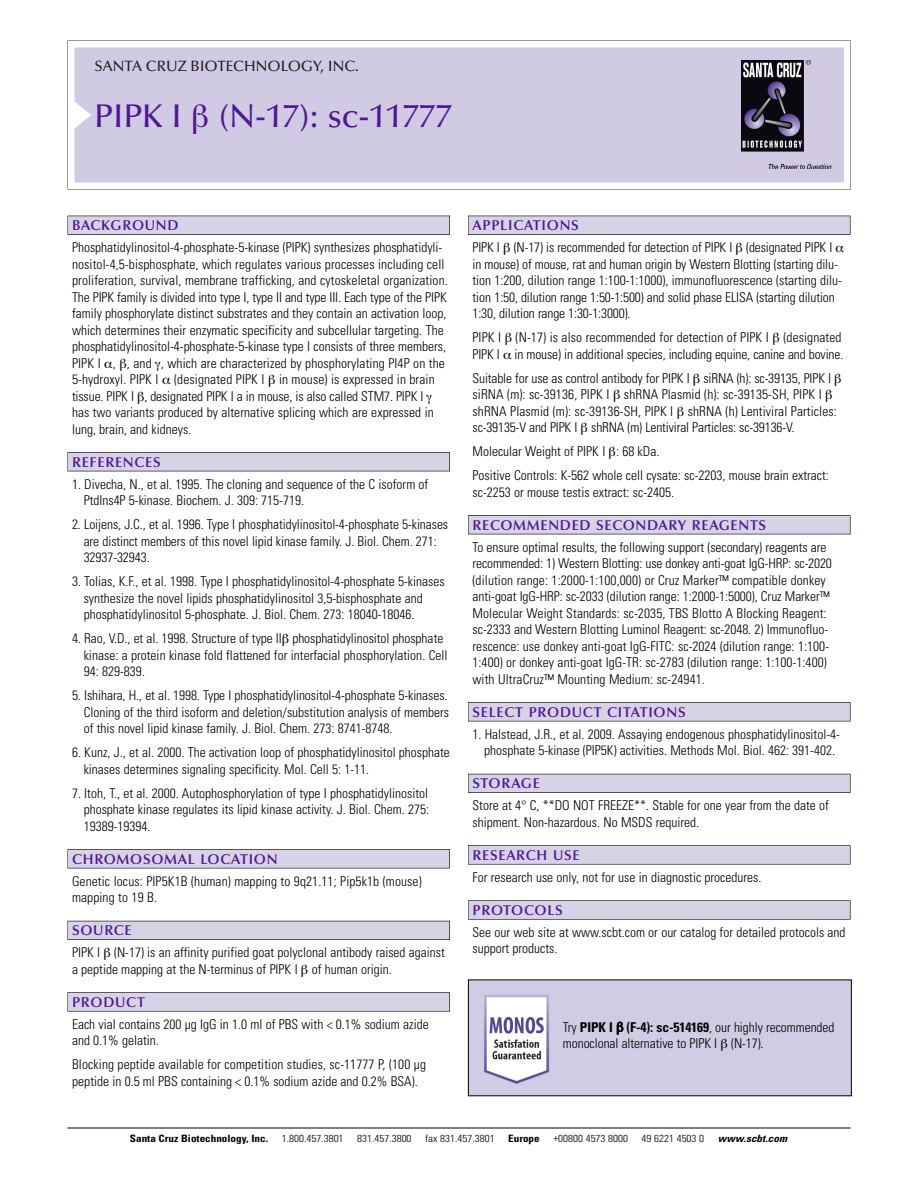
<style>
.page{position:relative;width:918px;height:1188px;background:#fff}
.page>*{position:absolute;margin:0;border:0;box-sizing:border-box;transform-origin:0 0}
.t1{font:500 33px "Optima";color:#511695}
.t2{font:500 15px "Optima";color:#231f20}
.t3{font:600 14.25px "Optima";letter-spacing:.05em;color:#511695}
.t4{font:300 condensed 13.5px/16.5px "Univers";color:#000}
.t5{font:300 condensed 10.2px "Univers";color:#000;scale:1.1 1}
.t6{font:700 condensed 10.2px "Univers";color:#000;scale:1.1 1}
.t7{font:italic 700 condensed 10.2px "Univers";letter-spacing:.005em;color:#000;scale:1.1 1}
.s1{font-weight:700}
</style>
<div class="page">
<svg style="left:68px;top:40px;width:783px;height:149px"></svg>
<div style="left:74px;top:47px;width:770px;height:135px;background:#d1cae3"></div>
<img style="left:741px;top:60px;width:90px;height:108px">
<div style="left:68px;top:216px;width:382px;height:19px;background:#525155"></div>
<div style="left:68px;top:216px;width:381px;height:18px;background:#d7d3e7"></div>
<div style="left:68px;top:452px;width:382px;height:19px;background:#525155"></div>
<div style="left:68px;top:453px;width:381px;height:18px;background:#d7d3e7"></div>
<div style="left:68px;top:849px;width:382px;height:19px;background:#545357"></div>
<div style="left:68px;top:850px;width:381px;height:18px;background:#d7d3e7"></div>
<div style="left:68px;top:921px;width:382px;height:19px;background:#54535a"></div>
<div style="left:68px;top:921px;width:381px;height:18px;background:#d7d3e7"></div>
<svg style="left:68px;top:992px;width:382px;height:20px"></svg>
<div style="left:68px;top:993px;width:381px;height:18px;background:#d7d3e7"></div>
<div style="left:468px;top:216px;width:382px;height:19px;background:#525155"></div>
<div style="left:468px;top:216px;width:382px;height:18px;background:#d7d3e7"></div>
<div style="left:468px;top:515px;width:382px;height:19px;background:#525155"></div>
<div style="left:468px;top:516px;width:382px;height:18px;background:#d7d3e7"></div>
<div style="left:468px;top:702px;width:382px;height:19px;background:#545357"></div>
<div style="left:468px;top:703px;width:382px;height:18px;background:#d7d3e7"></div>
<div style="left:468px;top:774px;width:382px;height:19px;background:#54535a"></div>
<div style="left:468px;top:774px;width:382px;height:18px;background:#d7d3e7"></div>
<svg style="left:468px;top:845px;width:382px;height:20px"></svg>
<div style="left:468px;top:846px;width:382px;height:18px;background:#d7d3e7"></div>
<div style="left:468px;top:900px;width:382px;height:20px;background:#666667"></div>
<div style="left:468px;top:901px;width:382px;height:18px;background:#d7d3e7"></div>
<hr style="left:68px;top:1128px;width:782px;height:1px;background:#000">
<img style="left:470px;top:982px;width:380px;height:112px">
<svg style="left:194px;top:105px;width:14px;height:29px"></svg>
<svg style="left:617px;top:1022px;width:6px;height:12px"></svg>
<svg style="left:721px;top:1039px;width:6px;height:12px"></svg>
<p class="t2" style="left:94px;top:61px;width:266px">SANTA CRUZ BIOTECHNOLOGY, INC.</p>
<h1 class="t1" style="left:94px;top:103px;width:359px">PIPK I (N-17): sc-11777</h1>
<p class="t3" style="left:72px;top:219px;width:108px">BACKGROUND</p>
<p class="t4" style="left:72px;top:240px;width:377px">Phosphatidylinositol-4-phosphate-5-kinase (PIPK) synthesizes phosphatidyli&shy;nositol-4,5-bisphosphate, which regulates various processes including cell proliferation, survival, membrane trafficking, and cytoskeletal organization.<br>The PIPK family is divided into type I, type II and type III. Each type of the PIPK family phosphorylate distinct substrates and they contain an activation loop, which determines their enzymatic specificity and subcellular targeting. The phosphatidylinositol-4-phosphate-5-kinase type I consists of three members, PIPK I , , and , which are characterized by phosphorylating PI4P on the 5-hydroxyl. PIPK I (designated PIPK I in mouse) is expressed in brain tissue. PIPK I , designated PIPK I a in mouse, is also called STM7. PIPK I<br>has two variants produced by alternative splicing which are expressed in lung, brain, and kidneys.</p>
<p class="t3" style="left:72px;top:456px;width:90px">REFERENCES</p>
<p class="t4" style="left:84px;top:477px;width:346px;text-indent:-12px">1. Divecha, N., et al. 1995. The cloning and sequence of the C isoform of<br>PtdIns4P 5-kinase. Biochem. J. 309: 715-719.</p>
<p class="t4" style="left:84px;top:517px;width:366px;text-indent:-12px">2. Loijens, J.C., et al. 1996. Type I phosphatidylinositol-4-phosphate 5-kinases are distinct members of this novel lipid kinase family. J. Biol. Chem. 271:<br>32937-32943.</p>
<p class="t4" style="left:84px;top:574px;width:362px;text-indent:-12px">3. Tolias, K.F., et al. 1998. Type I phosphatidylinositol-4-phosphate 5-kinases synthesize the novel lipids phosphatidylinositol 3,5-bisphosphate and phosphatidylinositol 5-phosphate. J. Biol. Chem. 273: 18040-18046.</p>
<p class="t4" style="left:84px;top:631px;width:365px;text-indent:-12px">4. Rao, V.D., et al. 1998. Structure of type II phosphatidylinositol phosphate kinase: a protein kinase fold flattened for interfacial phosphorylation. Cell<br>94: 829-839.</p>
<p class="t4" style="left:84px;top:688px;width:367px;text-align:justify;text-indent:-12px">5. Ishihara, H., et al. 1998. Type I phosphatidylinositol-4-phosphate 5-kinases.<br>Cloning of the third isoform and deletion/substitution analysis of members of this novel lipid kinase family. J. Biol. Chem. 273: 8741-8748.</p>
<p class="t4" style="left:84px;top:745px;width:368px;text-indent:-12px">6. Kunz, J., et al. 2000. The activation loop of phosphatidylinositol phosphate kinases determines signaling specificity. Mol. Cell 5: 1-11.</p>
<p class="t4" style="left:84px;top:786px;width:347px;text-align:justify;text-indent:-12px">7. Itoh, T., et al. 2000. Autophosphorylation of type I phosphatidylinositol phosphate kinase regulates its lipid kinase activity. J. Biol. Chem. 275:<br>19389-19394.</p>
<p class="t3" style="left:72px;top:853px;width:207px">CHROMOSOMAL LOCATION</p>
<p class="t4" style="left:72px;top:874px;width:351px">Genetic locus: PIP5K1B (human) mapping to 9q21.11; Pip5k1b (mouse) mapping to 19 B.</p>
<p class="t3" style="left:72px;top:925px;width:61px">SOURCE</p>
<p class="t4" style="left:72px;top:945px;width:374px">PIPK I (N-17) is an affinity purified goat polyclonal antibody raised against a peptide mapping at the N-terminus of PIPK I of human origin.</p>
<p class="t3" style="left:72px;top:996px;width:74px">PRODUCT</p>
<p class="t4" style="left:72px;top:1017px;width:358px">Each vial contains 200 µg IgG in 1.0 ml of PBS with &lt; 0.1% sodium azide and 0.1% gelatin.</p>
<p class="t4" style="left:72px;top:1057px;width:356px">Blocking peptide available for competition studies, sc-11777 P, (100 µg peptide in 0.5 ml PBS containing &lt; 0.1% sodium azide and 0.2% BSA).</p>
<p class="t3" style="left:473px;top:219px;width:108px">APPLICATIONS</p>
<p class="t4" style="left:473px;top:240px;width:371px">PIPK I (N-17) is recommended for detection of PIPK I (designated PIPK I in mouse) of mouse, rat and human origin by Western Blotting (starting dilu&shy;tion 1:200, dilution range 1:100-1:1000), immunofluorescence (starting dilu&shy;tion 1:50, dilution range 1:50-1:500) and solid phase ELISA (starting dilution 1:30, dilution range 1:30-1:3000).</p>
<p class="t4" style="left:473px;top:330px;width:372px">PIPK I (N-17) is also recommended for detection of PIPK I (designated<br>PIPK I in mouse) in additional species, including equine, canine and bovine.</p>
<p class="t4" style="left:473px;top:371px;width:366px">Suitable for use as control antibody for PIPK I siRNA (h): sc-39135, PIPK I siRNA (m): sc-39136, PIPK I shRNA Plasmid (h): sc-39135-SH, PIPK I shRNA Plasmid (m): sc-39136-SH, PIPK I shRNA (h) Lentiviral Particles: sc-39135-V and PIPK I shRNA (m) Lentiviral Particles: sc-39136-V.</p>
<p class="t4" style="left:473px;top:440px;width:358px;line-height:24px">Molecular Weight of PIPK I : 68 kDa.<br>Positive Controls: K-562 whole cell cysate: sc-2203, mouse brain extract:</p>
<p class="t4" style="left:473px;top:485px;width:203px">sc-2253 or mouse testis extract: sc-2405.</p>
<p class="t3" style="left:473px;top:519px;width:295px">RECOMMENDED SECONDARY REAGENTS</p>
<p class="t4" style="left:473px;top:540px;width:361px">To ensure optimal results, the following support (secondary) reagents are recommended: 1) Western Blotting: use donkey anti-goat IgG-HRP: sc-2020 (dilution range: 1:2000-1:100,000) or Cruz Marker™ compatible donkey anti-goat IgG-HRP: sc-2033 (dilution range: 1:2000-1:5000), Cruz Marker™ Molecular Weight Standards: sc-2035, TBS Blotto A Blocking Reagent: sc-2333 and Western Blotting Luminol Reagent: sc-2048. 2) Immunofluo&shy;rescence: use donkey anti-goat IgG-FITC: sc-2024 (dilution range: 1:100- 1:400) or donkey anti-goat IgG-TR: sc-2783 (dilution range: 1:100-1:400) with UltraCruz™ Mounting Medium: sc-24941.</p>
<p class="t3" style="left:473px;top:706px;width:215px">SELECT PRODUCT CITATIONS</p>
<p class="t4" style="left:473px;top:727px;width:369px;text-align:center">1. Halstead, J.R., et al. 2009. Assaying endogenous phosphatidylinositol-4- phosphate 5-kinase (PIP5K) activities. Methods Mol. Biol. 462: 391-402.</p>
<p class="t3" style="left:473px;top:778px;width:69px">STORAGE</p>
<p class="t4" style="left:473px;top:798px;width:358px">Store at 4° C, **DO NOT FREEZE**. Stable for one year from the date of shipment. Non-hazardous. No MSDS required.</p>
<p class="t3" style="left:473px;top:849px;width:109px">RESEARCH USE</p>
<p class="t4" style="left:473px;top:870px;width:290px">For research use only, not for use in diagnostic procedures.</p>
<p class="t3" style="left:473px;top:904px;width:92px">PROTOCOLS</p>
<p class="t4" style="left:473px;top:925px;width:375px">See our web site at www.scbt.com or our catalog for detailed protocols and support products.</p>
<p class="t4" style="left:563px;top:1020px;width:273px">Try <span class="s1">PIPK I (F-4): sc-514169</span>, our highly recommended monoclonal alternative to PIPK I (N-17).</p>
<p class="t6" style="left:130px;top:1135px;width:127px">Santa Cruz Biotechnology, Inc.</p>
<p class="t5" style="left:282px;top:1135px;width:58px">1.800.457.3801</p>
<p class="t5" style="left:357px;top:1135px;width:51px">831.457.3800</p>
<p class="t5" style="left:425px;top:1135px;width:65px">fax 831.457.3801</p>
<p class="t6" style="left:508px;top:1135px;width:30px">Europe</p>
<p class="t5" style="left:553px;top:1135px;width:69px">+00800 4573 8000</p>
<p class="t5" style="left:642px;top:1135px;width:58px">49 6221 4503 0</p>
<p class="t7" style="left:718px;top:1135px;width:64px">www.scbt.com</p>
</div>
